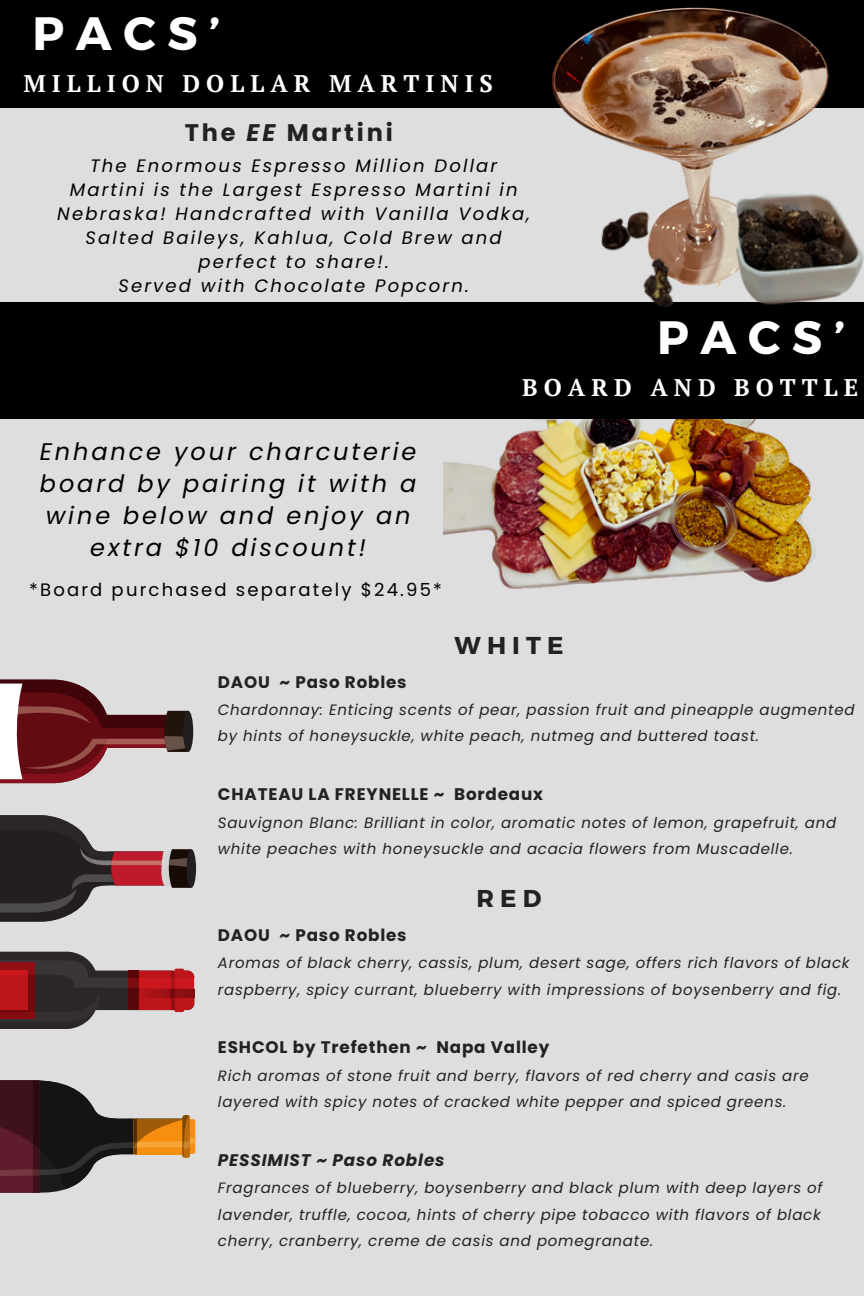
<style>
.page{position:relative;width:864px;height:1296px;background:#dedede}
.page>*{position:absolute;margin:0;border:0;box-sizing:border-box;transform-origin:0 0}
.t1{font:700 46.8px "Montserrat";letter-spacing:.25em;color:#fff}
.t2{font:700 24.3px "Montserrat";letter-spacing:.25em;color:#222}
.t3{font:italic 24px/32.1px "Poppins";letter-spacing:.12em;color:#000;text-align:center}
.t4{font:700 24px "PT Serif";letter-spacing:.25em;color:#fff}
.t5{font:700 24px "Poppins";letter-spacing:.12em;color:#222}
.t6{font:italic 18px/24px "Poppins";letter-spacing:.12em;color:#000;text-align:center}
.t7{font:18px "Poppins";letter-spacing:.12em;color:#000}
.t8{font:700 16.8px "Poppins";letter-spacing:.05em;color:#222}
.t9{font:italic 700 16.8px "Poppins";letter-spacing:.05em;color:#222}
.t10{font:italic 15px/26.1px "Poppins";letter-spacing:.05em;color:#222}
.s1{font-style:italic}
</style>
<div class="page">
<img style="left:443px;top:419px;width:373px;height:170px">
<svg style="left:0;top:1080px;width:195px;height:113px"></svg>
<div style="left:183px;top:711px;width:10px;height:41px;background:#231f1f;border-radius:50%"></div>
<svg style="left:0;top:680px;width:190px;height:103px"></svg>
<div style="left:187px;top:849px;width:9px;height:39px;background:#231f1f;border-radius:50%"></div>
<svg style="left:0;top:815px;width:194px;height:107px"></svg>
<svg style="left:0;top:952px;width:195px;height:77px"></svg>
<div style="left:0;top:970px;width:28px;height:5px;background:#cc171e"></div>
<div style="left:0;top:0;width:864px;height:108px;background:#000"></div>
<div style="left:0;top:302px;width:863px;height:117px;background:#000"></div>
<img style="left:552px;top:7px;width:277px;height:182px">
<img style="left:601px;top:189px;width:263px;height:127px">
<p class="t1" style="left:32px;top:3px;width:190px">PACS’</p>
<p class="t4" style="left:24px;top:67px;width:471px">MILLION DOLLAR MARTINIS</p>
<p class="t5" style="left:185px;top:115px;width:210px">The <span class="s1">EE</span> Martini</p>
<h4 class="t6" style="left:57px;top:153px;width:474px">The Enormous Espresso Million Dollar Martini is the Largest Espresso Martini in Nebraska! Handcrafted with Vanilla Vodka, Salted Baileys, Kahlua, Cold Brew and perfect to share!.<br>Served with Chocolate Popcorn.</h4>
<h2 class="t1" style="left:657px;top:307px;width:190px">PACS’</h2>
<h1 class="t4" style="left:522px;top:371px;width:338px">BOARD AND BOTTLE</h1>
<h5 class="t3" style="left:40px;top:436px;width:378px">Enhance your charcuterie board by pairing it with a wine below and enjoy an extra $10 discount!</h5>
<p class="t7" style="left:29px;top:577px;width:414px">*Board purchased separately $24.95*</p>
<h5 class="t2" style="left:455px;top:630px;width:110px">WHITE</h5>
<p class="t8" style="left:218px;top:670px;width:190px">DAOU ~ Paso Robles</p>
<p class="t10" style="left:218px;top:697px;width:638px">Chardonnay: Enticing scents of pear, passion fruit and pineapple augmented by hints of honeysuckle, white peach, nutmeg and buttered toast.</p>
<h2 class="t8" style="left:218px;top:782px;width:327px">CHATEAU LA FREYNELLE ~ Bordeaux</h2>
<h1 class="t10" style="left:218px;top:809px;width:620px">Sauvignon Blanc: Brilliant in color, aromatic notes of lemon, grapefruit, and white peaches with honeysuckle and acacia flowers from Muscadelle.</h1>
<h3 class="t2" style="left:477px;top:883px;width:66px">RED</h3>
<p class="t8" style="left:218px;top:923px;width:190px">DAOU ~ Paso Robles</p>
<h2 class="t10" style="left:218px;top:950px;width:633px">Aromas of black cherry, cassis, plum, desert sage, offers rich flavors of black raspberry, spicy currant, blueberry with impressions of boysenberry and fig.</h2>
<p class="t8" style="left:218px;top:1036px;width:333px">ESHCOL by Trefethen ~ Napa Valley</p>
<p class="t10" style="left:218px;top:1063px;width:592px">Rich aromas of stone fruit and berry, flavors of red cherry and casis are layered with spicy notes of cracked white pepper and spiced greens.</p>
<p class="t9" style="left:218px;top:1148px;width:228px">PESSIMIST ~ Paso Robles</p>
<p class="t10" style="left:218px;top:1175px;width:606px;text-align:justify">Fragrances of blueberry, boysenberry and black plum with deep layers of lavender, truffle, cocoa, hints of cherry pipe tobacco with flavors of black cherry, cranberry, creme de casis and pomegranate.</p>
</div>
